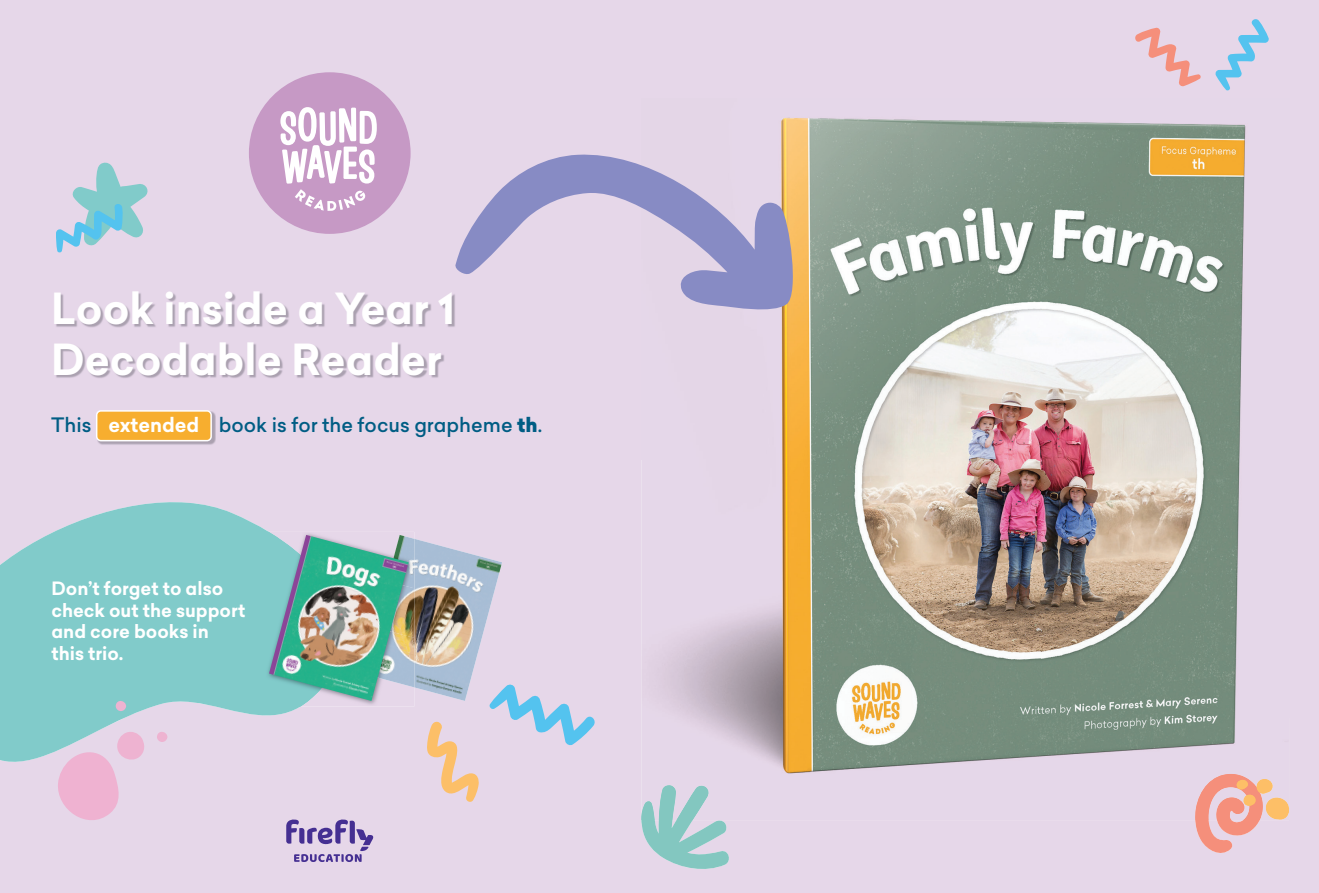
<style>
.page{position:relative;width:1319px;height:893px;background:#fff}
.page>*{position:absolute;margin:0;border:0;box-sizing:border-box;transform-origin:0 0}
.t1{font:700 42px/50.4px "Celias";color:#fff}
.t2{font:500 19.5px "Celias";color:#005d84}
.t3{font:700 19.5px "Celias";color:#fff}
.t4{font:700 18px/21.6px "Celias";color:#fff}
.s1{font-weight:900}
</style>
<div class="page">
<div style="left:0;top:0;width:1318px;height:893px;background:#e6d7e9"></div>
<div style="left:249px;top:72px;width:161px;height:162px;background:#c699c5;border-radius:50%"></div>
<svg style="left:280px;top:107px;width:97px;height:104px"></svg>
<svg style="left:286px;top:836px;width:87px;height:26px;background:#b6a5cf"></svg>
<svg style="left:426px;top:721px;width:53px;height:83px;background:#edcfbf"></svg>
<svg style="left:640px;top:785px;width:92px;height:88px;background:#afced2"></svg>
<svg style="left:488px;top:683px;width:109px;height:63px;background:#bdd1ea"></svg>
<svg style="left:56px;top:162px;width:95px;height:91px;background:#b4d0df"></svg>
<svg style="left:1132px;top:27px;width:69px;height:60px;background:#e9c5ce"></svg>
<svg style="left:1214px;top:17px;width:55px;height:75px;background:#c3d2ea"></svg>
<svg style="left:0;top:467px;width:378px;height:369px;background:#b3d0d9"></svg>
<img style="left:641px;top:99px;width:648px;height:721px">
<img style="left:641px;top:785px;width:68px;height:35px">
<svg style="left:1193px;top:773px;width:96px;height:85px;background:#edbcb6"></svg>
<svg style="left:115px;top:701px;width:11px;height:10px"></svg>
<svg style="left:157px;top:732px;width:11px;height:10px"></svg>
<svg style="left:56px;top:730px;width:89px;height:102px;background:#e4c6dd"></svg>
<img style="left:414px;top:539px;width:88px;height:162px">
<img style="left:266px;top:532px;width:104px;height:174px">
<img style="left:408px;top:535px;width:6px;height:46px">
<img style="left:408px;top:581px;width:6px;height:46px">
<img style="left:408px;top:627px;width:6px;height:60px">
<img style="left:269px;top:535px;width:139px;height:166px">
<img style="left:56px;top:293px;width:399px;height:85px">
<img style="left:97px;top:411px;width:119px;height:34px">
<div style="left:97px;top:411px;width:114px;height:30px;background:#f7ae2f;border-radius:4px"></div>
<div style="left:96px;top:410px;width:116px;height:31px;border:2px solid #fff;border-radius:4px"></div>
<svg style="left:454px;top:152px;width:345px;height:162px;background:#c5bbd6"></svg>
<h1 class="t1" style="left:51px;top:284px;width:405px">Look inside a Year 1<br>Decodable Reader</h1>
<p class="t2" style="left:51px;top:411px;width:42px">This</p>
<p class="t2" style="left:219px;top:411px;width:325px">book is for the focus grapheme <span class="s1">th</span>.</p>
<p class="t3" style="left:108px;top:411px;width:92px">extended</p>
<p class="t4" style="left:51px;top:578px;width:195px">Don’t forget to also check out the support and core books in this trio.</p>
</div>
